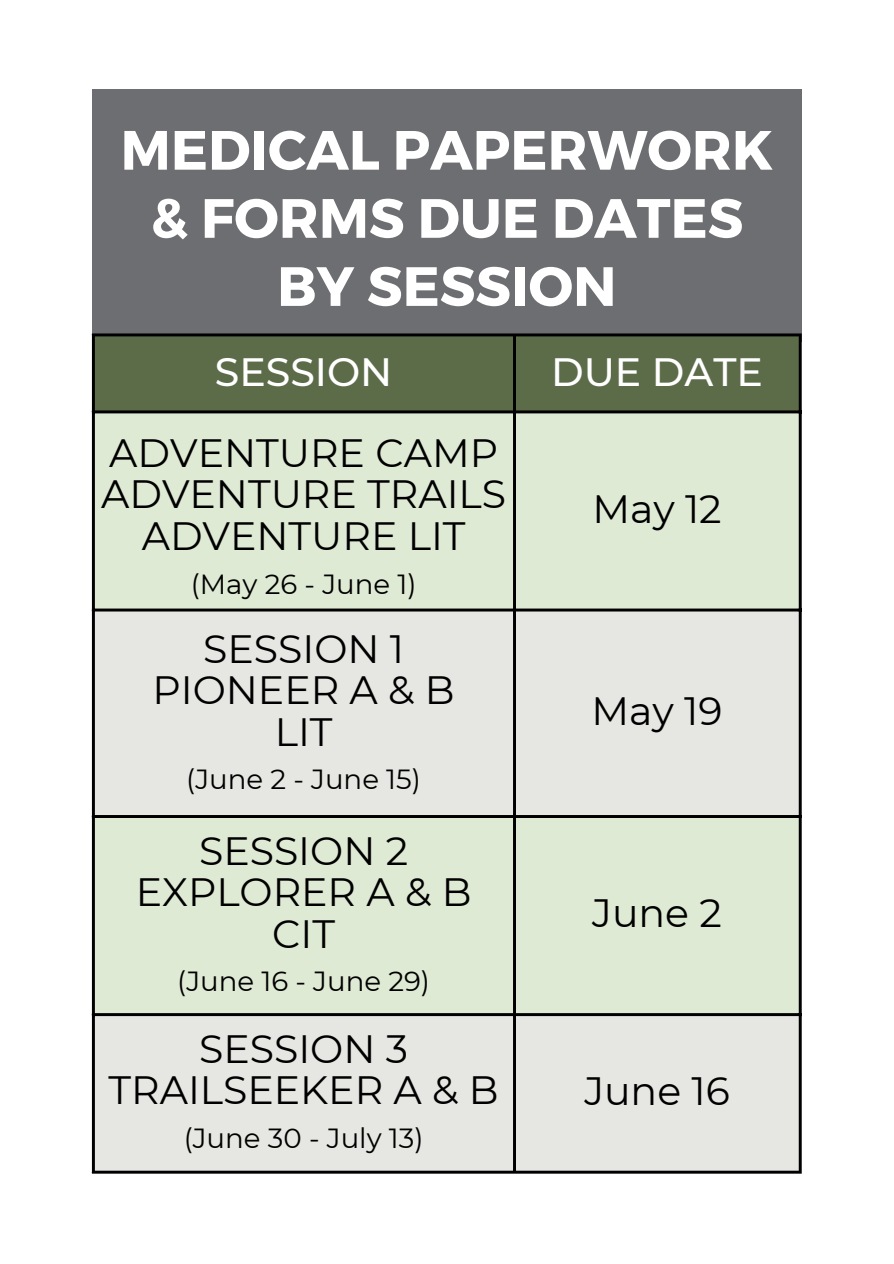
<style>
.page{position:relative;width:894px;height:1264px;background:#fff}
.page>*{position:absolute;margin:0;border:0;box-sizing:border-box;transform-origin:0 0}
.t1{font:700 55.2px/68.1px "Montserrat";color:#fff;text-align:center}
.t2{font:39.45px/41.4px "Montserrat";color:#000}
.t3{font:500 39.45px "Montserrat";color:#fff}
.t4{font:27.6px "Montserrat";color:#000}
</style>
<div class="page">
<div style="left:92px;top:89px;width:709px;height:253px;background:#6d6e71"></div>
<div style="left:95px;top:336px;width:703px;height:74px;background:#5c6c49"></div>
<div style="left:95px;top:413px;width:703px;height:195px;background:#dfead4"></div>
<svg style="left:95px;top:611px;width:703px;height:559px;background:#e3e7dc"></svg>
<hr style="left:92px;top:336px;width:3px;height:834px;background:#000">
<hr style="left:513px;top:336px;width:3px;height:834px;background:#000">
<hr style="left:798px;top:336px;width:3px;height:834px;background:#000">
<hr style="left:92px;top:333px;width:709px;height:3px;background:#000">
<hr style="left:92px;top:410px;width:709px;height:3px;background:#000">
<hr style="left:92px;top:608px;width:709px;height:3px;background:#000">
<hr style="left:92px;top:815px;width:709px;height:3px;background:#000">
<hr style="left:92px;top:1013px;width:709px;height:3px;background:#000">
<hr style="left:92px;top:1170px;width:709px;height:3px;background:#000">
<p class="t1" style="left:120px;top:113px;width:654px">MEDICAL PAPERWORK &amp; FORMS DUE DATES<br>BY SESSION</p>
<h1 class="t3" style="left:215px;top:347px;width:179px">SESSION</h1>
<p class="t3" style="left:551px;top:347px;width:213px">DUE DATE</p>
<p class="t2" style="left:101px;top:432px;width:406px">ADVENTURE CAMP<br>ADVENTURE TRAILS</p>
<p class="t2" style="left:142px;top:515px;width:325px">ADVENTURE LIT</p>
<p class="t4" style="left:191px;top:567px;width:227px">(May 26 - June 1)</p>
<p class="t2" style="left:203px;top:628px;width:202px">SESSION 1</p>
<p class="t2" style="left:152px;top:669px;width:303px">PIONEER A &amp; B</p>
<p class="t2" style="left:275px;top:711px;width:59px">LIT</p>
<p class="t4" style="left:186px;top:762px;width:236px">(June 2 - June 15)</p>
<p class="t2" style="left:199px;top:829px;width:210px">SESSION 2</p>
<p class="t2" style="left:136px;top:871px;width:337px">EXPLORER A &amp; B</p>
<p class="t2" style="left:272px;top:912px;width:64px">CIT</p>
<p class="t4" style="left:177px;top:964px;width:254px">(June 16 - June 29)</p>
<p class="t2" style="left:199px;top:1027px;width:210px">SESSION 3</p>
<p class="t2" style="left:108px;top:1069px;width:391px">TRAILSEEKER A &amp; B</p>
<p class="t4" style="left:184px;top:1121px;width:241px">(June 30 - July 13)</p>
<p class="t2" style="left:592px;top:488px;width:131px">May 12</p>
<p class="t2" style="left:591px;top:690px;width:132px">May 19</p>
<p class="t2" style="left:592px;top:892px;width:131px">June 2</p>
<p class="t2" style="left:584px;top:1069px;width:147px">June 16</p>
</div>
